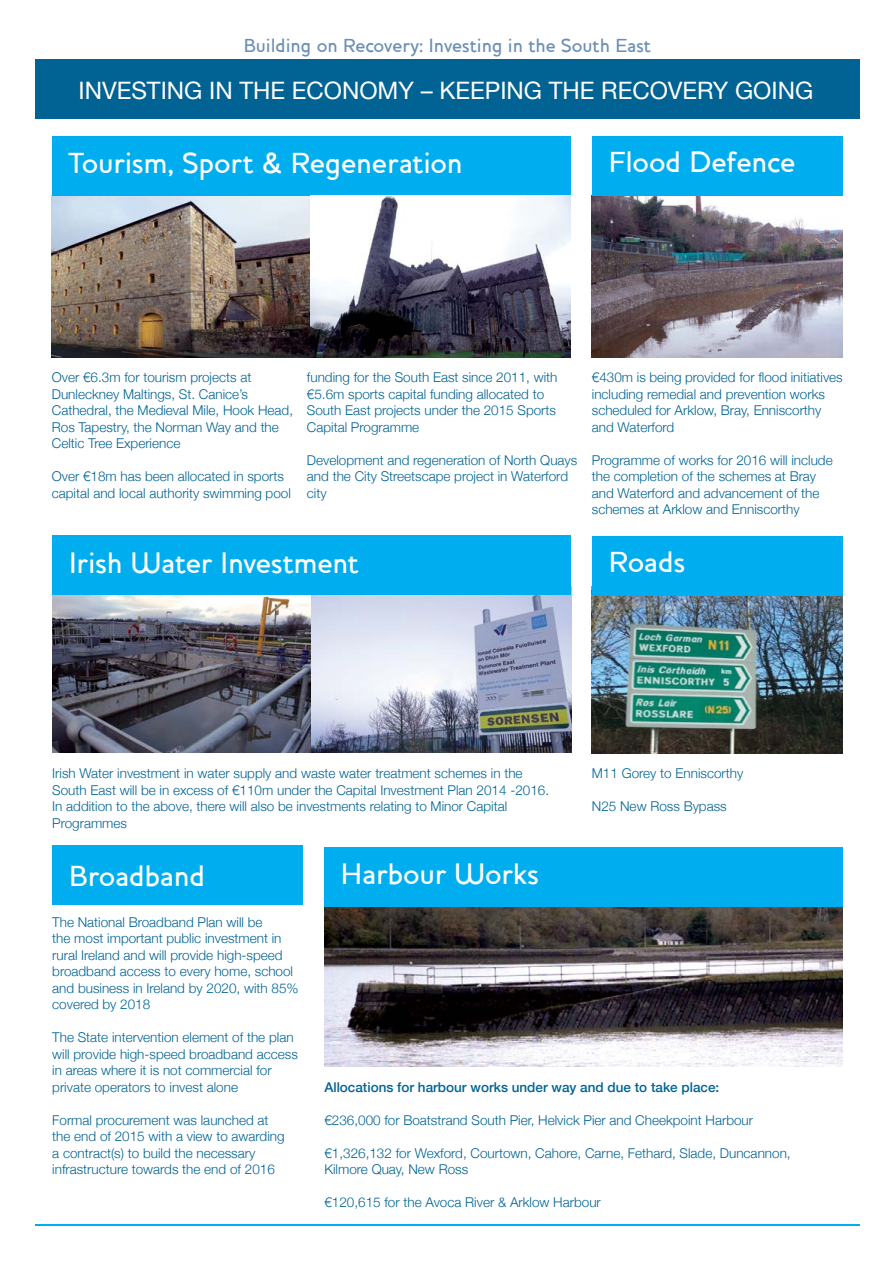
<style>
.page{position:relative;width:893px;height:1263px;background:#fff}
.page>*{position:absolute;margin:0;border:0;box-sizing:border-box;transform-origin:0 0}
.t1{font:500 30px "Houschka";letter-spacing:-.01em;color:#fff}
.t2{font:24px "Helvetica Neue";color:#fff}
.t3{font:500 19.5px "Houschka";color:#6b8fb4}
.t4{font:300 13.5px/16.5px "Helvetica Neue";color:#006394}
.t5{font:500 13.5px "Helvetica Neue";color:#006394}
</style>
<div class="page">
<img style="left:52px;top:595px;width:259px;height:158px">
<img style="left:311px;top:595px;width:260px;height:158px">
<div style="left:35px;top:60px;width:825px;height:59px;background:#006394"></div>
<img style="left:592px;top:196px;width:251px;height:161px">
<div style="left:592px;top:136px;width:251px;height:60px;background:#00aeef"></div>
<div style="left:52px;top:536px;width:519px;height:59px;background:#00aeef"></div>
<img style="left:52px;top:196px;width:259px;height:161px">
<div style="left:52px;top:136px;width:518px;height:60px;background:#00aeef"></div>
<img style="left:324px;top:907px;width:519px;height:160px">
<div style="left:324px;top:847px;width:519px;height:60px;background:#00aeef"></div>
<div style="left:52px;top:845px;width:251px;height:60px;background:#00aeef"></div>
<img style="left:592px;top:595px;width:251px;height:159px">
<div style="left:592px;top:536px;width:251px;height:59px;background:#00aeef"></div>
<hr style="left:35px;top:1225px;width:825px;height:1px;background:#00aeef">
<svg style="left:311px;top:196px;width:260px;height:161px"></svg>
<h3 class="t3" style="left:244px;top:34px;width:409px">Building on Recovery: Investing in the South East</h3>
<h2 class="t2" style="left:79px;top:73px;width:736px">INVESTING IN THE ECONOMY – KEEPING THE RECOVERY GOING</h2>
<h1 class="t1" style="left:69px;top:145px;width:395px">Tourism, Sport &amp; Regeneration</h1>
<h1 class="t1" style="left:609px;top:145px;width:188px">Flood Defence</h1>
<p class="t4" style="left:52px;top:368px;width:243px">Over €6.3m for tourism projects at Dunleckney Maltings, St. Canice’s Cathedral, the Medieval Mile, Hook Head, Ros Tapestry, the Norman Way and the Celtic Tree Experience</p>
<p class="t4" style="left:52px;top:467px;width:241px">Over €18m has been allocated in sports capital and local authority swimming pool</p>
<p class="t4" style="left:307px;top:368px;width:252px">funding for the South East since 2011, with €5.6m sports capital funding allocated to South East projects under the 2015 Sports Capital Programme</p>
<p class="t4" style="left:307px;top:450px;width:272px">Development and regeneration of North Quays and the City Streetscape project in Waterford city</p>
<h1 class="t1" style="left:69px;top:545px;width:291px">Irish Water Investment</h1>
<p class="t4" style="left:592px;top:368px;width:252px">€430m is being provided for flood initiatives including remedial and prevention works scheduled for Arklow, Bray, Enniscorthy and Waterford</p>
<p class="t4" style="left:592px;top:450px;width:242px">Programme of works for 2016 will include the completion of the schemes at Bray and Waterford and advancement of the schemes at Arklow and Enniscorthy</p>
<h1 class="t1" style="left:609px;top:544px;width:78px">Roads</h1>
<p class="t4" style="left:52px;top:764px;width:498px">Irish Water investment in water supply and waste water treatment schemes in the South East will be in excess of €110m under the Capital Investment Plan 2014 -2016.<br>In addition to the above, there will also be investments relating to Minor Capital Programmes</p>
<p class="t4" style="left:592px;top:764px;width:153px">M11 Gorey to Enniscorthy</p>
<p class="t4" style="left:592px;top:797px;width:136px">N25 New Ross Bypass</p>
<h1 class="t1" style="left:69px;top:858px;width:137px">Broadband</h1>
<h1 class="t1" style="left:341px;top:855px;width:199px">Harbour Works</h1>
<p class="t4" style="left:52px;top:912px;width:248px">The National Broadband Plan will be<br>the most important public investment in rural Ireland and will provide high-speed broadband access to every home, school and business in Ireland by 2020, with 85% covered by 2018</p>
<p class="t4" style="left:52px;top:1028px;width:247px">The State intervention element of the plan will provide high-speed broadband access in areas where it is not commercial for private operators to invest alone</p>
<p class="t4" style="left:52px;top:1110px;width:234px">Formal procurement was launched at the end of 2015 with a view to awarding a contract(s) to build the necessary infrastructure towards the end of 2016</p>
<p class="t5" style="left:324px;top:1076px;width:396px">Allocations for harbour works under way and due to take place:</p>
<p class="t4" style="left:324px;top:1110px;width:430px">€236,000 for Boatstrand South Pier, Helvick Pier and Cheekpoint Harbour</p>
<p class="t4" style="left:324px;top:1143px;width:468px">€1,326,132 for Wexford, Courtown, Cahore, Carne, Fethard, Slade, Duncannon,<br>Kilmore Quay, New Ross</p>
<p class="t4" style="left:324px;top:1193px;width:278px">€120,615 for the Avoca River &amp; Arklow Harbour</p>
</div>
